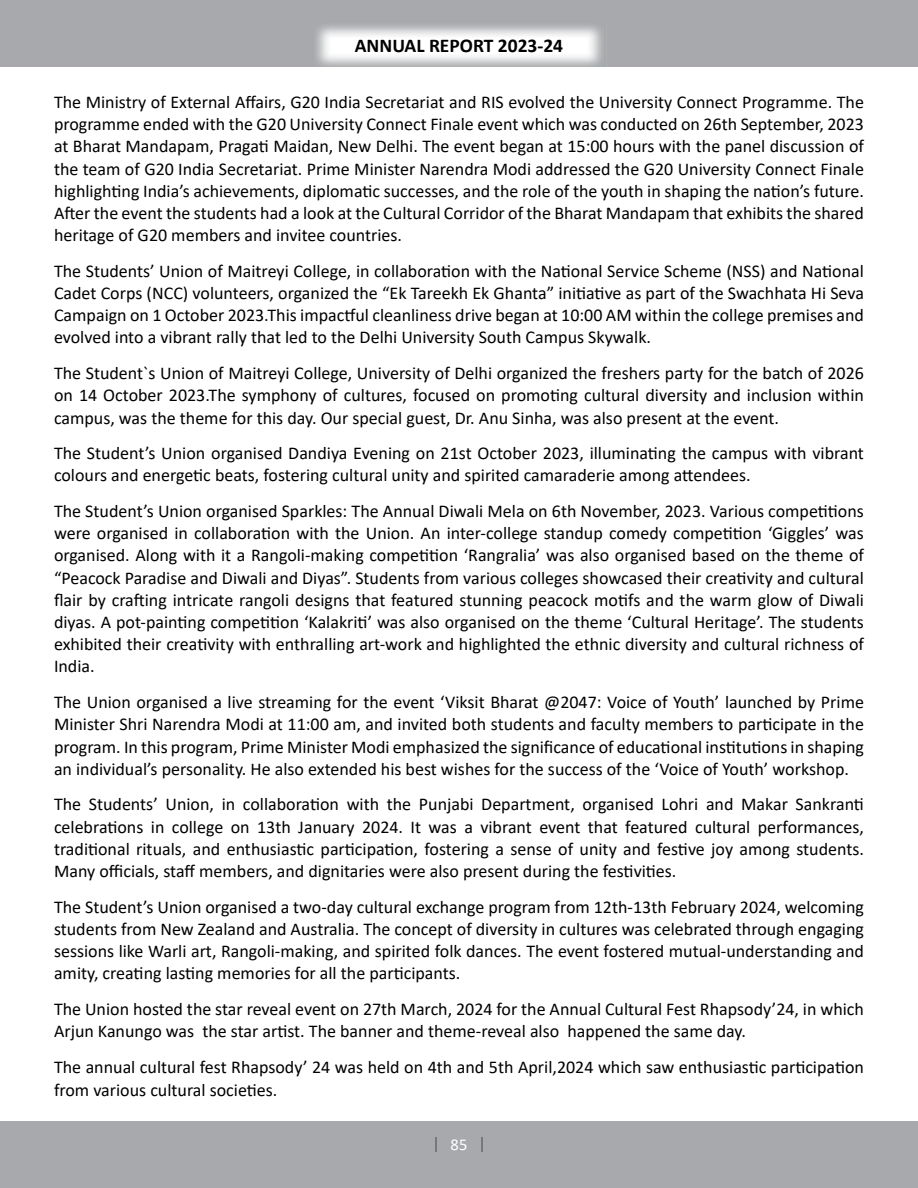
<style>
.page{position:relative;width:918px;height:1188px;background:#fff}
.page>*{position:absolute;margin:0;border:0;box-sizing:border-box;transform-origin:0 0}
.t1{font:700 19.5px "Calibri";color:#000}
.t2{font:18px/22.2px "Calibri";color:#000;text-align:justify}
.t3{font:16.5px "Calibri";color:#fff}
</style>
<div class="page">
<div style="left:0;top:0;width:918px;height:67px;background:#a7a9ac"></div>
<div style="left:0;top:1121px;width:918px;height:67px;background:#a7a9ac"></div>
<img style="left:316px;top:26px;width:286px;height:40px">
<svg style="left:435px;top:1137px;width:2px;height:15px"></svg>
<svg style="left:481px;top:1137px;width:2px;height:15px"></svg>
<p class="t1" style="left:355px;top:33px;width:210px">ANNUAL REPORT 2023-24</p>
<p class="t2" style="left:54px;top:90px;width:812px">The Ministry of External Affairs, G20 India Secretariat and RIS evolved the University Connect Programme. The programme ended with the G20 University Connect Finale event which was conducted on 26th September, 2023 at Bharat Mandapam, Pragati Maidan, New Delhi. The event began at 15:00 hours with the panel discussion of the team of G20 India Secretariat. Prime Minister Narendra Modi addressed the G20 University Connect Finale highlighting India’s achievements, diplomatic successes, and the role of the youth in shaping the nation’s future.<br>After the event the students had a look at the Cultural Corridor of the Bharat Mandapam that exhibits the shared heritage of G20 members and invitee countries.</p>
<p class="t2" style="left:54px;top:259px;width:812px">The Students’ Union of Maitreyi College, in collaboration with the National Service Scheme (NSS) and National Cadet Corps (NCC) volunteers, organized the “Ek Tareekh Ek Ghanta” initiative as part of the Swachhata Hi Seva Campaign on 1 October 2023.This impactful cleanliness drive began at 10:00 AM within the college premises and evolved into a vibrant rally that led to the Delhi University South Campus Skywalk.</p>
<p class="t2" style="left:54px;top:362px;width:812px">The Student`s Union of Maitreyi College, University of Delhi organized the freshers party for the batch of 2026 on 14 October 2023.The symphony of cultures, focused on promoting cultural diversity and inclusion within campus, was the theme for this day. Our special guest, Dr. Anu Sinha, was also present at the event.</p>
<p class="t2" style="left:54px;top:442px;width:811px">The Student’s Union organised Dandiya Evening on 21st October 2023, illuminating the campus with vibrant colours and energetic beats, fostering cultural unity and spirited camaraderie among attendees.</p>
<p class="t2" style="left:54px;top:500px;width:812px">The Student’s Union organised Sparkles: The Annual Diwali Mela on 6th November, 2023. Various competitions were organised in collaboration with the Union. An inter-college standup comedy competition ‘Giggles’ was organised. Along with it a Rangoli-making competition ‘Rangralia’ was also organised based on the theme of “Peacock Paradise and Diwali and Diyas”. Students from various colleges showcased their creativity and cultural flair by crafting intricate rangoli designs that featured stunning peacock motifs and the warm glow of Diwali diyas. A pot-painting competition ‘Kalakriti’ was also organised on the theme ‘Cultural Heritage’. The students exhibited their creativity with enthralling art-work and highlighted the ethnic diversity and cultural richness of India.</p>
<p class="t2" style="left:54px;top:691px;width:812px">The Union organised a live streaming for the event ‘Viksit Bharat @2047: Voice of Youth’ launched by Prime Minister Shri Narendra Modi at 11:00 am, and invited both students and faculty members to participate in the program. In this program, Prime Minister Modi emphasized the significance of educational institutions in shaping an individual’s personality. He also extended his best wishes for the success of the ‘Voice of Youth’ workshop.</p>
<p class="t2" style="left:54px;top:793px;width:812px">The Students’ Union, in collaboration with the Punjabi Department, organised Lohri and Makar Sankranti celebrations in college on 13th January 2024. It was a vibrant event that featured cultural performances, traditional rituals, and enthusiastic participation, fostering a sense of unity and festive joy among students.<br>Many officials, staff members, and dignitaries were also present during the festivities.</p>
<p class="t2" style="left:54px;top:895px;width:811px">The Student’s Union organised a two-day cultural exchange program from 12th-13th February 2024, welcoming students from New Zealand and Australia. The concept of diversity in cultures was celebrated through engaging sessions like Warli art, Rangoli-making, and spirited folk dances. The event fostered mutual-understanding and amity, creating lasting memories for all the participants.</p>
<p class="t2" style="left:54px;top:997px;width:811px">The Union hosted the star reveal event on 27th March, 2024 for the Annual Cultural Fest Rhapsody’24, in which<br>Arjun Kanungo was the star artist. The banner and theme-reveal also happened the same day.</p>
<p class="t2" style="left:54px;top:1056px;width:811px">The annual cultural fest Rhapsody’ 24 was held on 4th and 5th April,2024 which saw enthusiastic participation from various cultural societies.</p>
<p class="t3" style="left:451px;top:1133px;width:18px">85</p>
</div>
